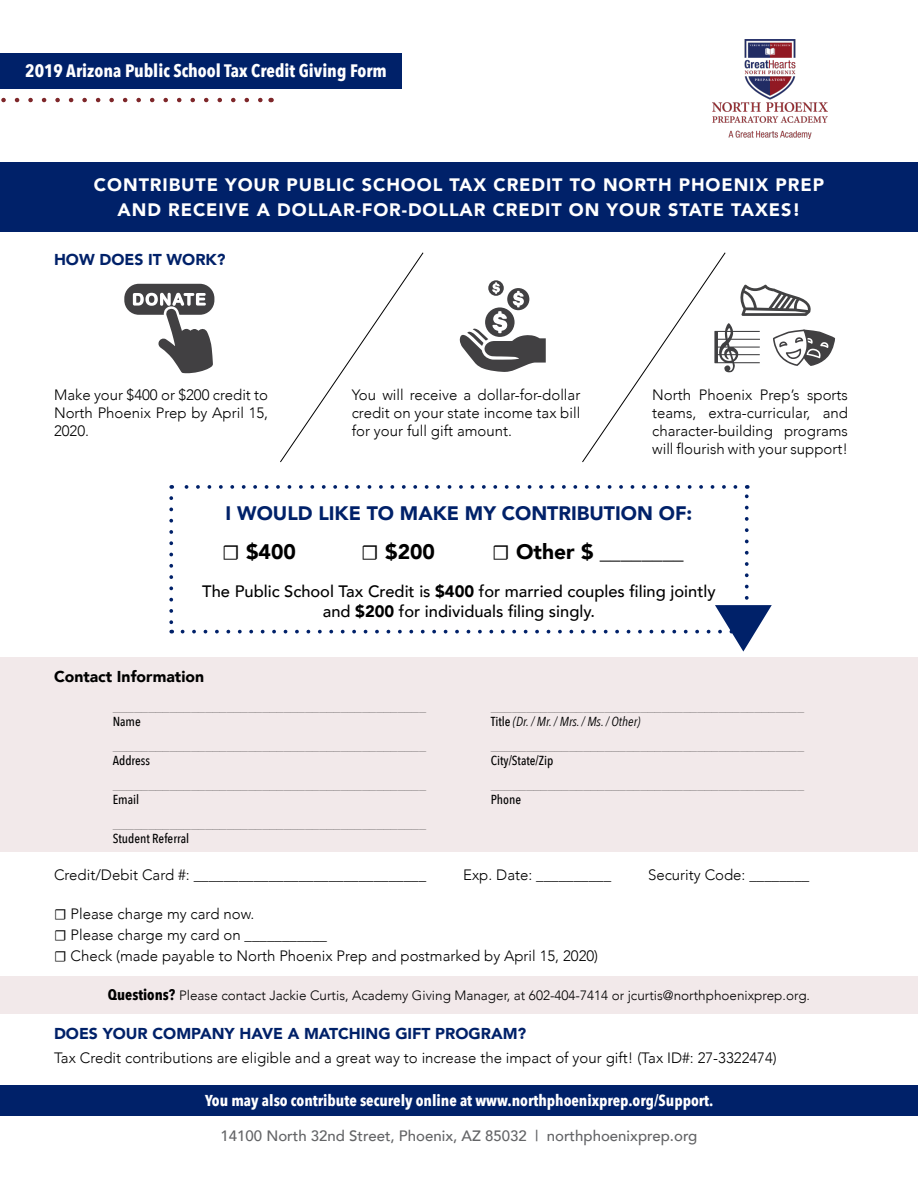
<style>
.page{position:relative;width:918px;height:1188px;background:#fff}
.page>*{position:absolute;margin:0;border:0;box-sizing:border-box;transform-origin:0 0}
.t1{font:900 21px "Avenir";color:#000}
.t2{font:900 19.5px "Avenir";color:#002169}
.t3{font:900 18px/25.5px "Avenir";letter-spacing:.05em;color:#fff;text-align:center}
.t4{font:700 18px "Avenir Next Condensed";color:#fff}
.t5{font:500 16.5px/19.8px "Avenir";color:#000;text-align:center}
.t6{font:700 15.75px "Avenir Next Condensed";color:#fff}
.t7{font:900 15.75px "Avenir";color:#002169}
.t8{font:900 15.75px "Avenir";color:#000}
.t9{font:300 15px/18px "Avenir";color:#000;text-align:justify}
.t10{font:500 15px "Avenir";color:#636466}
.t11{font:200 14.25px "Avenir Next Condensed";color:#000}
.t12{font:300 13.5px "Avenir";color:#000}
.t13{font:500 13.05px "Avenir Next Condensed";color:#000}
.t14{font:italic 13.05px "Avenir Next Condensed";color:#000}
.s1{font-family:"Minion Pro";font-weight:700}
.s2{font-weight:900}
.s3{font-weight:500;font-style:normal}
.s4{font-family:"Minion Pro";font-weight:700;font-stretch:condensed}
.s5{font-family:"Avenir Next Condensed";font-weight:700;font-size:15px}
</style>
<div class="page">
<div style="left:0;top:658px;width:918px;height:194px;background:#f2e9ea"></div>
<div style="left:0;top:976px;width:918px;height:37px;background:#f2e9ea"></div>
<div style="left:0;top:162px;width:918px;height:70px;background:#002169"></div>
<div style="left:0;top:1085px;width:918px;height:31px;background:#002169"></div>
<svg style="left:280px;top:252px;width:144px;height:211px"></svg>
<svg style="left:124px;top:284px;width:90px;height:90px"></svg>
<svg style="left:460px;top:280px;width:86px;height:92px"></svg>
<svg style="left:582px;top:252px;width:253px;height:211px"></svg>
<svg style="left:169px;top:485px;width:603px;height:167px"></svg>
<div style="left:0;top:53px;width:401px;height:36px;background:#002169"></div>
<svg style="left:1px;top:98px;width:262px;height:4px"></svg>
<img style="left:713px;top:40px;width:114px;height:98px">
<p class="t4" style="left:25px;top:59px;width:363px">2019 Arizona Public School Tax Credit Giving Form</p>
<p class="t3" style="left:94px;top:171px;width:732px">CONTRIBUTE YOUR PUBLIC SCHOOL TAX CREDIT TO NORTH PHOENIX PREP<br>AND RECEIVE A DOLLAR-FOR-DOLLAR CREDIT ON YOUR STATE TAXES!</p>
<p class="t7" style="left:54px;top:246px;width:173px">HOW DOES IT WORK?</p>
<p class="t9" style="left:54px;top:386px;width:216px">Make your $400 or $200 credit to North Phoenix Prep by April 15, 2020.</p>
<p class="t9" style="left:352px;top:386px;width:230px">You will receive a dollar-for-dollar credit on your state income tax bill for your full gift amount.</p>
<p class="t9" style="left:652px;top:386px;width:197px">North Phoenix Prep’s sports teams, extra-curricular, and character-building programs will flourish with your support!</p>
<h2 class="t2" style="left:226px;top:497px;width:468px">I WOULD LIKE TO MAKE MY CONTRIBUTION OF:</h2>
<h1 class="t1" style="left:222px;top:534px;width:75px"><span class="s1">☐</span> $400</h1>
<h1 class="t1" style="left:361px;top:534px;width:75px"><span class="s1">☐</span> $200</h1>
<h1 class="t1" style="left:492px;top:534px;width:193px"><span class="s1">☐</span> Other $ ________</h1>
<p class="t5" style="left:202px;top:580px;width:515px">The Public School Tax Credit is <span class="s2">$400</span> for married couples filing jointly and <span class="s2">$200</span> for individuals filing singly.</p>
<p class="t8" style="left:54px;top:663px;width:152px">Contact Information</p>
<p class="t11" style="left:113px;top:697px;width:315px">____________________________________________</p>
<p class="t11" style="left:491px;top:697px;width:315px">____________________________________________</p>
<p class="t13" style="left:113px;top:713px;width:30px">Name</p>
<p class="t14" style="left:491px;top:713px;width:151px"><span class="s3">Title</span> (Dr. / Mr. / Mrs. / Ms. / Other)</p>
<p class="t11" style="left:113px;top:736px;width:315px">____________________________________________</p>
<p class="t11" style="left:491px;top:736px;width:315px">____________________________________________</p>
<p class="t13" style="left:113px;top:752px;width:39px">Address</p>
<p class="t13" style="left:491px;top:752px;width:64px">City/State/Zip</p>
<p class="t11" style="left:113px;top:775px;width:315px">____________________________________________</p>
<p class="t11" style="left:491px;top:775px;width:315px">____________________________________________</p>
<p class="t13" style="left:113px;top:791px;width:28px">Email</p>
<p class="t13" style="left:491px;top:791px;width:32px">Phone</p>
<p class="t11" style="left:113px;top:814px;width:315px">____________________________________________</p>
<p class="t13" style="left:113px;top:830px;width:78px">Student Referral</p>
<p class="t9" style="left:54px;top:866px;width:374px">Credit/Debit Card #: _______________________________</p>
<p class="t9" style="left:463px;top:866px;width:150px">Exp. Date: __________</p>
<p class="t9" style="left:648px;top:866px;width:163px">Security Code: ________</p>
<p class="t9" style="left:54px;top:904px;width:546px;line-height:21px;text-align:left"><span class="s4">☐</span> Please charge my card now.<br><span class="s4">☐</span> Please charge my card on ___________<br><span class="s4">☐</span> Check (made payable to North Phoenix Prep and postmarked by April 15, 2020)</p>
<p class="t12" style="left:108px;top:988px;width:704px"><span class="s5">Questions?</span> Please contact Jackie Curtis, Academy Giving Manager, at 602-404-7414 or jcurtis@northphoenixprep.org.</p>
<p class="t7" style="left:54px;top:1020px;width:474px">DOES YOUR COMPANY HAVE A MATCHING GIFT PROGRAM?</p>
<p class="t9" style="left:54px;top:1048px;width:724px">Tax Credit contributions are eligible and a great way to increase the impact of your gift! (Tax ID#: 27-3322474)</p>
<p class="t6" style="left:205px;top:1090px;width:510px">You may also contribute securely online at www.northphoenixprep.org/Support.</p>
<p class="t10" style="left:221px;top:1122px;width:478px">14100 North 32nd Street, Phoenix, AZ 85032 | northphoenixprep.org</p>
</div>
